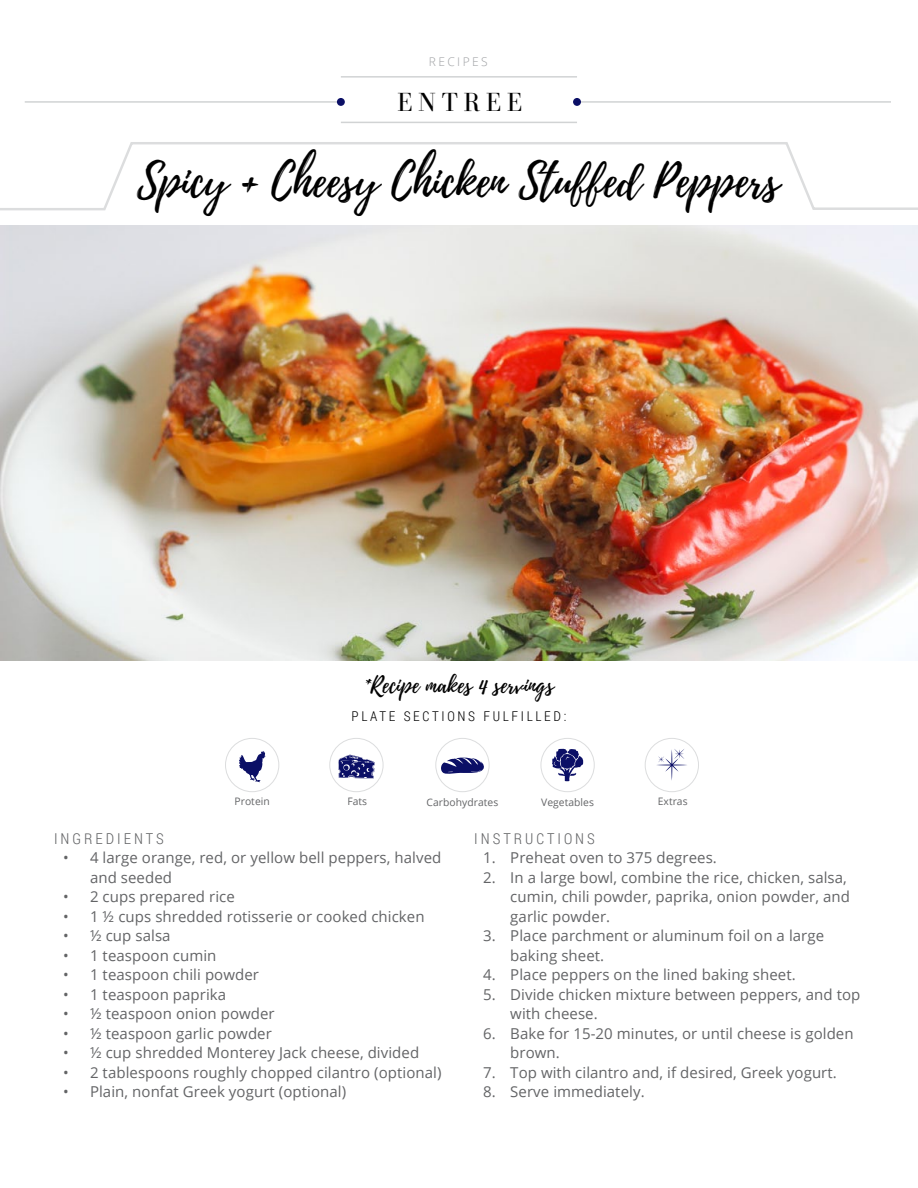
<style>
.page{position:relative;width:918px;height:1188px;background:#fff}
.page>*{position:absolute;margin:0;border:0;box-sizing:border-box;transform-origin:0 0}
.t1{font:45px "Playlist Script";color:#000}
.t2{font:27px "Bodoni FLF";letter-spacing:.2em;color:#000}
.t3{font:22.5px "Playlist Script";color:#000}
.t4{font:15px/19.5px "Open Sans";letter-spacing:.005em;color:#636466}
.t5{font:300 15px "Roboto Condensed";letter-spacing:.2em;color:#636466}
.t6{font:300 13.5px "Roboto Condensed";letter-spacing:.2em;color:#000}
.t7{font:300 12px "Open Sans";letter-spacing:.2em;color:#9d9fa2}
.t8{font:10.35px "Open Sans";letter-spacing:.005em;color:#636466}
</style>
<div class="page">
<svg style="left:0;top:142px;width:918px;height:69px"></svg>
<hr style="left:573px;top:101px;width:318px;height:2px;background:#d1d3d4">
<hr style="left:25px;top:101px;width:316px;height:2px;background:#d1d3d4">
<div style="left:573px;top:98px;width:8px;height:8px;background:#0b0f66;border-radius:50%"></div>
<div style="left:337px;top:98px;width:8px;height:8px;background:#0b0f66;border-radius:50%"></div>
<hr style="left:341px;top:76px;width:236px;height:2px;background:#d1d3d4">
<hr style="left:341px;top:122px;width:236px;height:1px;background:#d1d3d4">
<img style="left:0;top:225px;width:918px;height:436px">
<div style="left:435px;top:738px;width:55px;height:54px;border:1px solid #dcddde;border-radius:50%"></div>
<svg style="left:441px;top:757px;width:43px;height:17px"></svg>
<div style="left:541px;top:738px;width:54px;height:54px;border:1px solid #dcddde;border-radius:50%"></div>
<svg style="left:552px;top:748px;width:32px;height:33px"></svg>
<div style="left:225px;top:738px;width:54px;height:54px;border:1px solid #dcddde;border-radius:50%"></div>
<svg style="left:239px;top:751px;width:26px;height:31px"></svg>
<div style="left:329px;top:738px;width:54px;height:54px;border:1px solid #dcddde;border-radius:50%"></div>
<svg style="left:338px;top:755px;width:36px;height:23px"></svg>
<div style="left:645px;top:738px;width:54px;height:54px;border:1px solid #dcddde;border-radius:50%"></div>
<svg style="left:657px;top:749px;width:30px;height:31px"></svg>
<p class="t7" style="left:429px;top:53px;width:60px">RECIPES</p>
<h2 class="t2" style="left:397px;top:87px;width:126px">ENTREE</h2>
<h1 class="t1" style="left:137px;top:149px;width:644px">Spicy + Cheesy Chicken Stuffed Peppers</h1>
<h3 class="t3" style="left:364px;top:669px;width:191px">*Recipe makes 4 servings</h3>
<p class="t6" style="left:352px;top:707px;width:216px">PLATE SECTIONS FULFILLED:</p>
<p class="t8" style="left:235px;top:794px;width:37px">Protein</p>
<p class="t8" style="left:347px;top:794px;width:21px">Fats</p>
<p class="t8" style="left:427px;top:795px;width:73px">Carbohydrates</p>
<p class="t8" style="left:541px;top:795px;width:54px">Vegetables</p>
<p class="t8" style="left:658px;top:794px;width:31px">Extras</p>
<p class="t5" style="left:54px;top:828px;width:111px">INGREDIENTS</p>
<p class="t4" style="left:90px;top:848px;width:353px;text-indent:-27px">• 4 large orange, red, or yellow bell peppers, halved and seeded</p>
<p class="t4" style="left:63px;top:887px;width:173px">• 2 cups prepared rice</p>
<p class="t4" style="left:63px;top:906px;width:363px">• 1 ½ cups shredded rotisserie or cooked chicken</p>
<p class="t4" style="left:63px;top:926px;width:109px">• ½ cup salsa</p>
<p class="t4" style="left:63px;top:945px;width:155px">• 1 teaspoon cumin</p>
<p class="t4" style="left:63px;top:965px;width:198px">• 1 teaspoon chili powder</p>
<p class="t4" style="left:63px;top:984px;width:165px">• 1 teaspoon paprika</p>
<p class="t4" style="left:63px;top:1004px;width:213px">• ½ teaspoon onion powder</p>
<p class="t4" style="left:63px;top:1023px;width:210px">• ½ teaspoon garlic powder</p>
<p class="t4" style="left:63px;top:1043px;width:358px">• ½ cup shredded Monterey Jack cheese, divided</p>
<p class="t4" style="left:63px;top:1062px;width:380px">• 2 tablespoons roughly chopped cilantro (optional)</p>
<p class="t4" style="left:63px;top:1082px;width:285px">• Plain, nonfat Greek yogurt (optional)</p>
<p class="t5" style="left:474px;top:828px;width:122px">INSTRUCTIONS</p>
<p class="t4" style="left:483px;top:848px;width:235px">1. Preheat oven to 375 degrees.</p>
<p class="t4" style="left:510px;top:867px;width:341px;text-indent:-27px">2. In a large bowl, combine the rice, chicken, salsa, cumin, chili powder, paprika, onion powder, and garlic powder.</p>
<p class="t4" style="left:510px;top:926px;width:315px;text-indent:-27px">3. Place parchment or aluminum foil on a large baking sheet.</p>
<p class="t4" style="left:483px;top:965px;width:314px">4. Place peppers on the lined baking sheet.</p>
<p class="t4" style="left:510px;top:984px;width:352px;text-indent:-27px">5. Divide chicken mixture between peppers, and top with cheese.</p>
<p class="t4" style="left:510px;top:1023px;width:345px;text-indent:-27px">6. Bake for 15-20 minutes, or until cheese is golden brown.</p>
<p class="t4" style="left:483px;top:1062px;width:355px">7. Top with cilantro and, if desired, Greek yogurt.</p>
<p class="t4" style="left:483px;top:1082px;width:163px">8. Serve immediately.</p>
</div>
